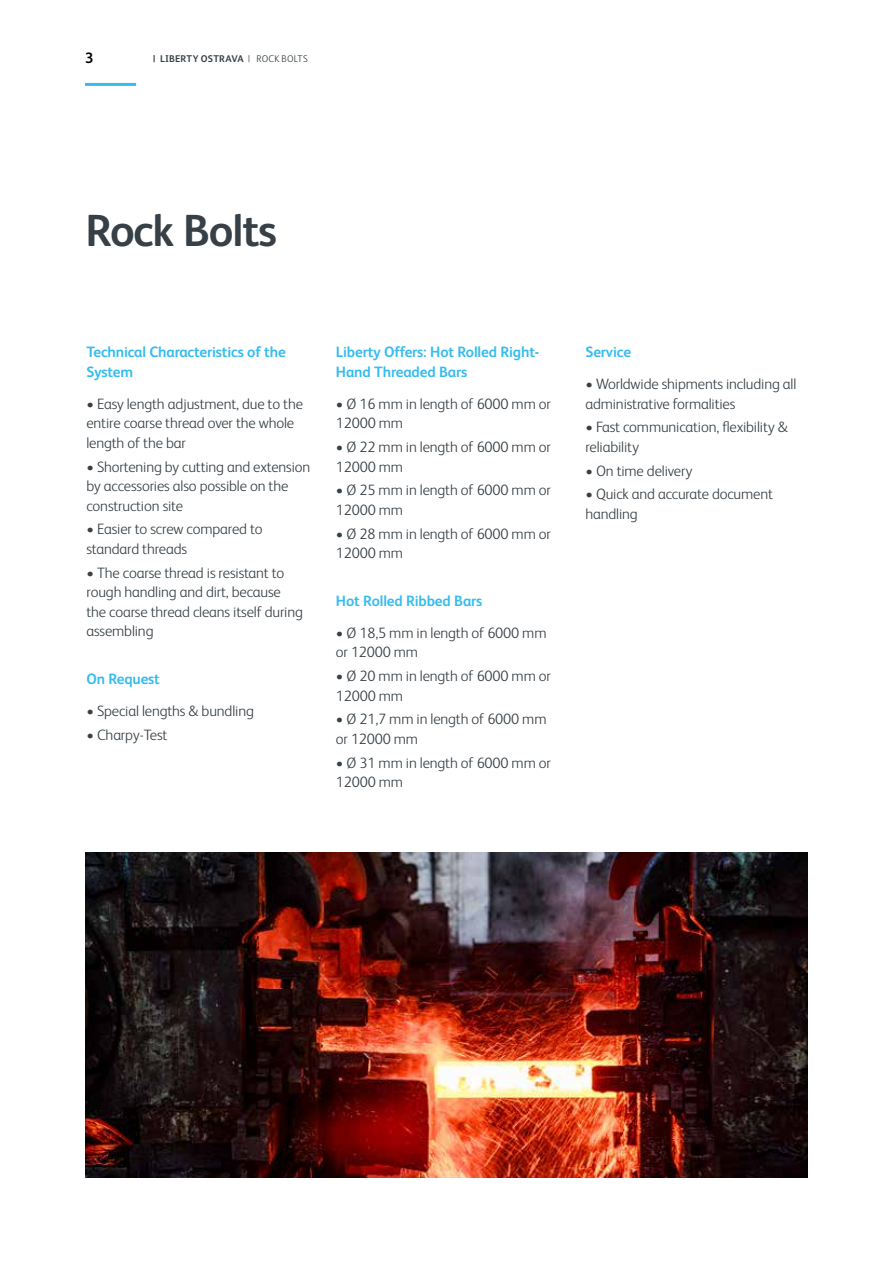
<style>
.page{position:relative;width:893px;height:1263px;background:#fff}
.page>*{position:absolute;margin:0;border:0;box-sizing:border-box;transform-origin:0 0}
.t1{font:700 45px "FS Albert";letter-spacing:-.025em;color:#374046}
.t2{font:300 15px/19.5px "FS Albert";letter-spacing:-.01em;color:#374046}
.t3{font:700 15px/19.5px "FS Albert";letter-spacing:-.01em;color:#36bcee}
.t4{font:700 15px "FS Albert";color:#000}
.t5{font:700 9.75px "FS Albert";letter-spacing:.02em;color:#374046}
.s1{font-weight:300}
</style>
<div class="page">
<hr style="left:85px;top:83px;width:51px;height:3px;background:#36bcee">
<img style="left:85px;top:853px;width:723px;height:325px">
<p class="t4" style="left:85px;top:47px;width:10px">3</p>
<p class="t5" style="left:153px;top:52px;width:156px">| LIBERTY OSTRAVA <span class="s1">| ROCK BOLTS</span></p>
<h1 class="t1" style="left:85px;top:200px;width:193px">Rock Bolts</h1>
<p class="t3" style="left:86px;top:342px;width:201px">Technical Characteristics of the<br>System</p>
<p class="t2" style="left:86px;top:393px;width:218px">• Easy length adjustment, due to the entire coarse thread over the whole length of the bar</p>
<p class="t2" style="left:86px;top:456px;width:225px">• Shortening by cutting and extension by accessories also possible on the construction site</p>
<p class="t2" style="left:86px;top:519px;width:178px">• Easier to screw compared to standard threads</p>
<p class="t2" style="left:86px;top:562px;width:218px">• The coarse thread is resistant to rough handling and dirt, because the coarse thread cleans itself during assembling</p>
<p class="t3" style="left:86px;top:668px;width:75px">On Request</p>
<p class="t2" style="left:86px;top:700px;width:169px">• Special lengths &amp; bundling</p>
<p class="t2" style="left:86px;top:724px;width:82px">• Charpy-Test</p>
<p class="t3" style="left:336px;top:341px;width:205px">Liberty Offers: Hot Rolled Right-<br>Hand Threaded Bars</p>
<p class="t2" style="left:336px;top:393px;width:217px">• Ø 16 mm in length of 6000 mm or<br>12000 mm</p>
<p class="t2" style="left:336px;top:436px;width:217px">• Ø 22 mm in length of 6000 mm or<br>12000 mm</p>
<p class="t2" style="left:336px;top:480px;width:217px">• Ø 25 mm in length of 6000 mm or<br>12000 mm</p>
<p class="t2" style="left:336px;top:523px;width:217px">• Ø 28 mm in length of 6000 mm or<br>12000 mm</p>
<p class="t3" style="left:336px;top:590px;width:148px">Hot Rolled Ribbed Bars</p>
<p class="t2" style="left:336px;top:622px;width:212px">• Ø 18,5 mm in length of 6000 mm or 12000 mm</p>
<p class="t2" style="left:336px;top:665px;width:217px">• Ø 20 mm in length of 6000 mm or<br>12000 mm</p>
<p class="t2" style="left:336px;top:709px;width:212px">• Ø 21,7 mm in length of 6000 mm or 12000 mm</p>
<p class="t2" style="left:336px;top:752px;width:217px">• Ø 31 mm in length of 6000 mm or<br>12000 mm</p>
<p class="t3" style="left:585px;top:341px;width:47px">Service</p>
<p class="t2" style="left:585px;top:374px;width:213px">• Worldwide shipments including all administrative formalities</p>
<p class="t2" style="left:585px;top:417px;width:204px">• Fast communication, flexibility &amp; reliability</p>
<p class="t2" style="left:585px;top:460px;width:108px">• On time delivery</p>
<p class="t2" style="left:585px;top:484px;width:189px">• Quick and accurate document handling</p>
</div>
